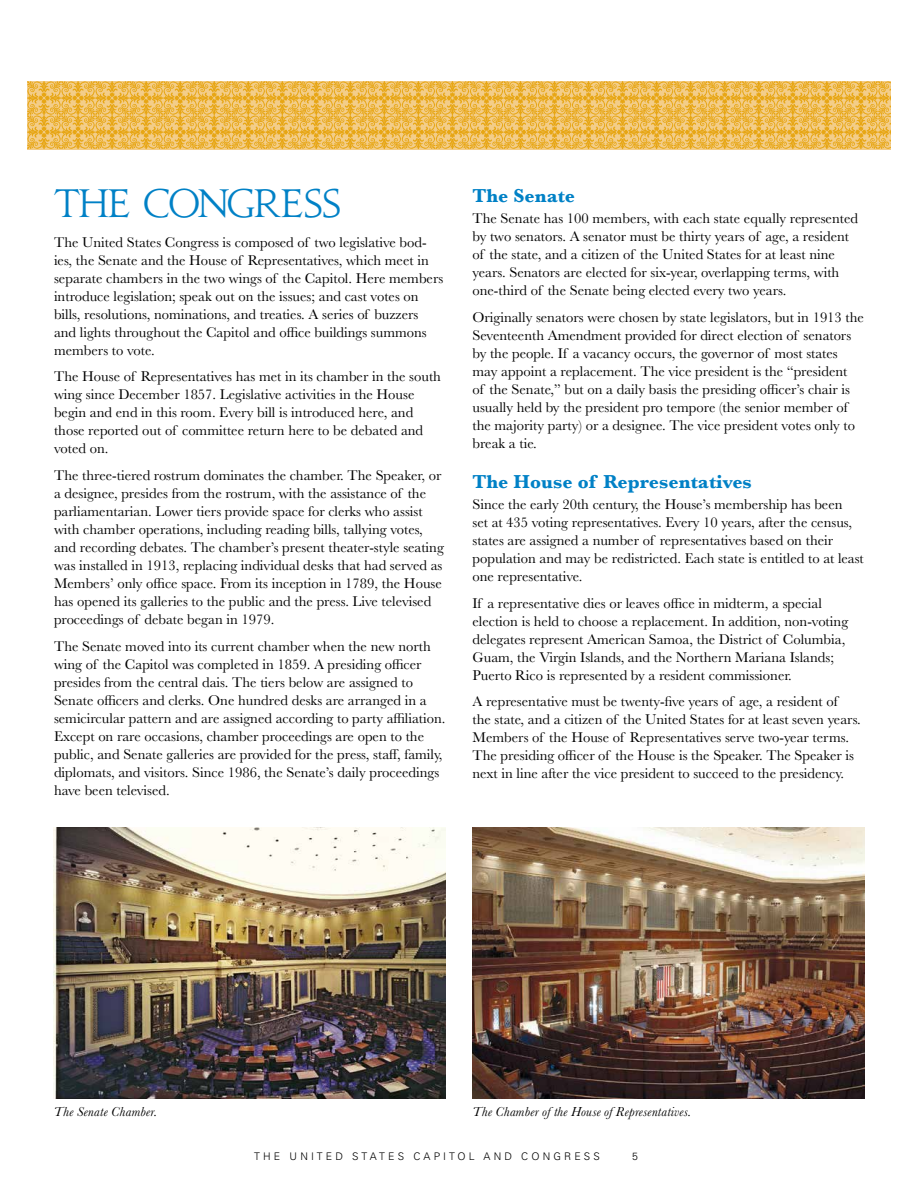
<style>
.page{position:relative;width:918px;height:1188px;background:#fff}
.page>*{position:absolute;margin:0;border:0;box-sizing:border-box;transform-origin:0 0}
.t1{font:36px "Jupiter Pro";letter-spacing:-.06em;color:#0081c6}
.t2{font:700 19.5px "Baskerville";letter-spacing:.005em;color:#0081c6}
.t3{font:14.7px/18px "Baskerville";color:#000}
.t4{font:italic 13.5px "Baskerville";letter-spacing:.025em;color:#000}
.t5{font:300 10.5px "Univers LT Std";letter-spacing:.3em;color:#000}
</style>
<div class="page">
<svg style="left:27px;top:81px;width:681px;height:68px;background:#edbb55"></svg>
<svg style="left:708px;top:81px;width:183px;height:68px;background:#edbb55"></svg>
<img style="left:54px;top:827px;width:391px;height:272px">
<img style="left:472px;top:827px;width:392px;height:272px">
<h1 class="t1" style="left:54px;top:175px;width:289px">THE CONGRESS</h1>
<p class="t3" style="left:54px;top:233px;width:391px">The United States Congress is composed of two legislative bod&shy;ies, the Senate and the House of Representatives, which meet in separate chambers in the two wings of the Capitol. Here members introduce legislation; speak out on the issues; and cast votes on bills, resolutions, nominations, and treaties. A series of buzzers and lights throughout the Capitol and office buildings summons members to vote.</p>
<p class="t3" style="left:54px;top:368px;width:389px">The House of Representatives has met in its chamber in the south wing since December 1857. Legislative activities in the House begin and end in this room. Every bill is introduced here, and those reported out of committee return here to be debated and voted on.</p>
<p class="t3" style="left:54px;top:466px;width:391px">The three-tiered rostrum dominates the chamber. The Speaker, or a designee, presides from the rostrum, with the assistance of the parliamentarian. Lower tiers provide space for clerks who assist with chamber operations, including reading bills, tallying votes, and recording debates. The chamber’s present theater-style seating was installed in 1913, replacing individual desks that had served as Members’ only office space. From its inception in 1789, the House has opened its galleries to the public and the press. Live televised proceedings of debate began in 1979.</p>
<p class="t3" style="left:54px;top:637px;width:393px">The Senate moved into its current chamber when the new north wing of the Capitol was completed in 1859. A presiding officer presides from the central dais. The tiers below are assigned to Senate officers and clerks. One hundred desks are arranged in a semicircular pattern and are assigned according to party affiliation.<br>Except on rare occasions, chamber proceedings are open to the public, and Senate galleries are provided for the press, staff, family, diplomats, and visitors. Since 1986, the Senate’s daily proceedings have been televised.</p>
<h2 class="t2" style="left:472px;top:182px;width:104px">The Senate</h2>
<p class="t3" style="left:472px;top:210px;width:387px">The Senate has 100 members, with each state equally represented by two senators. A senator must be thirty years of age, a resident of the state, and a citizen of the United States for at least nine years. Senators are elected for six-year, overlapping terms, with one-third of the Senate being elected every two years.</p>
<p class="t3" style="left:472px;top:308px;width:393px">Originally senators were chosen by state legislators, but in 1913 the Seventeenth Amendment provided for direct election of senators by the people. If a vacancy occurs, the governor of most states may appoint a replacement. The vice president is the “president<br>of the Senate,” but on a daily basis the presiding officer’s chair is usually held by the president pro tempore (the senior member of the majority party) or a designee. The vice president votes only to break a tie.</p>
<h2 class="t2" style="left:472px;top:468px;width:281px">The House of Representatives</h2>
<p class="t3" style="left:472px;top:495px;width:393px">Since the early 20th century, the House’s membership has been<br>set at 435 voting representatives. Every 10 years, after the census, states are assigned a number of representatives based on their population and may be redistricted. Each state is entitled to at least one representative.</p>
<p class="t3" style="left:472px;top:594px;width:377px">If a representative dies or leaves office in midterm, a special election is held to choose a replacement. In addition, non-voting delegates represent American Samoa, the District of Columbia, Guam, the Virgin Islands, and the Northern Mariana Islands; Puerto Rico is represented by a resident commissioner.</p>
<p class="t3" style="left:472px;top:693px;width:390px">A representative must be twenty-five years of age, a resident of<br>the state, and a citizen of the United States for at least seven years.<br>Members of the House of Representatives serve two-year terms.<br>The presiding officer of the House is the Speaker. The Speaker is next in line after the vice president to succeed to the presidency.</p>
<p class="t4" style="left:54px;top:1102px;width:105px">The Senate Chamber.</p>
<p class="t4" style="left:472px;top:1102px;width:221px">The Chamber of the House of Representatives.</p>
<p class="t5" style="left:254px;top:1150px;width:347px">THE UNITED STATES CAPITOL AND CONGRESS</p>
<p class="t5" style="left:632px;top:1150px;width:7px">5</p>
</div>
